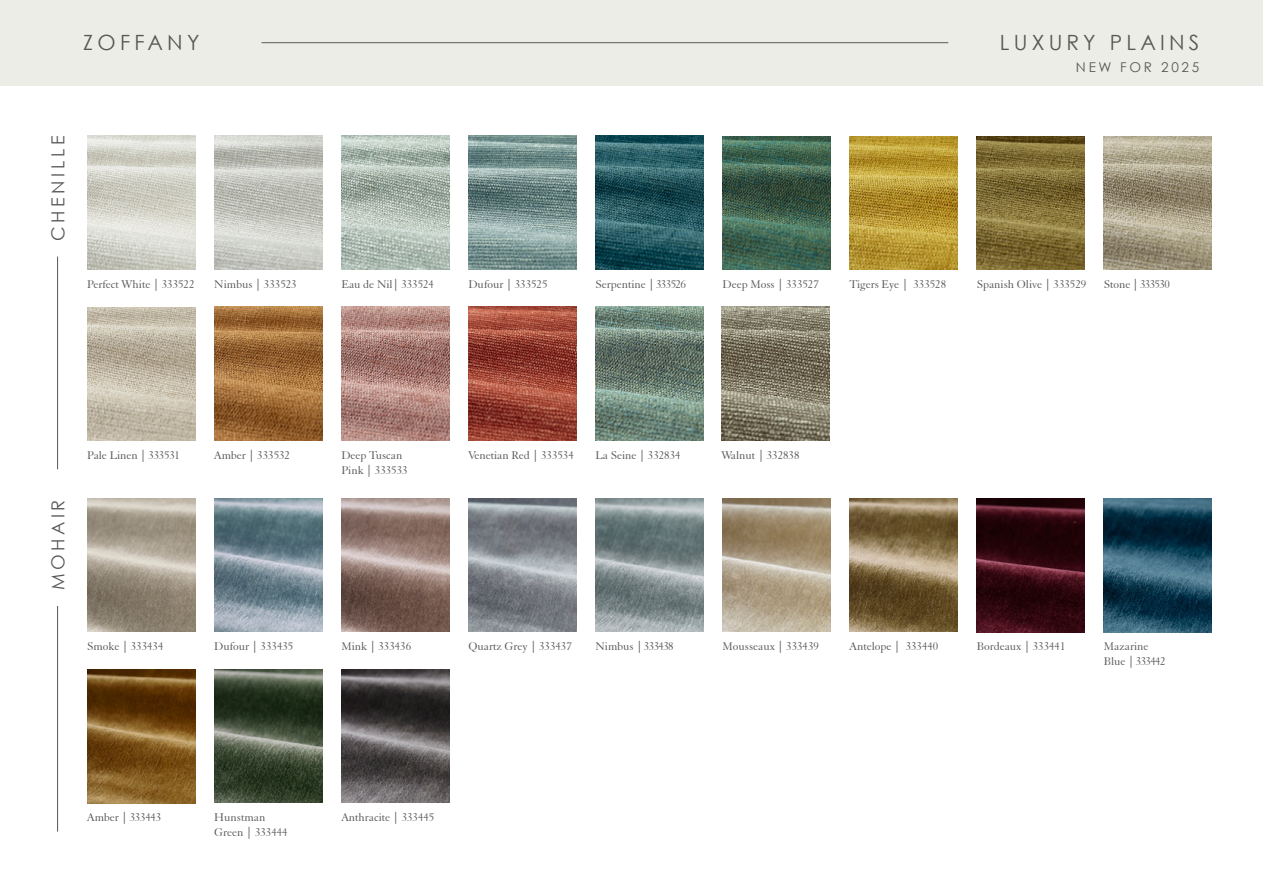
<style>
.page{position:relative;width:1263px;height:893px;background:#fff}
.page>*{position:absolute;margin:0;border:0;box-sizing:border-box;transform-origin:0 0}
.t1{font:21px "Century Gothic";letter-spacing:.2em;color:#575756}
.t2{font:18px "Century Gothic";letter-spacing:.2em;color:#575756}
.t3{font:13.5px "Century Gothic";letter-spacing:.2em;color:#575756}
.t4{font:12px/15px "Elegant Garamond BT";color:#575756}
.t5{font:12px "Elegant Garamond BT";letter-spacing:-.025em;color:#575756}
.t6{font:12px "Elegant Garamond BT";letter-spacing:-.05em;color:#575756}
.t7{font:12px "Elegant Garamond BT";letter-spacing:-.02em;color:#575756}
</style>
<div class="page">
<div style="left:1px;top:0;width:1262px;height:85px;background:#edede8"></div>
<hr style="left:261px;top:42px;width:687px;height:1px;background:#575756">
<hr style="left:57px;top:257px;width:1px;height:212px;background:#575756">
<hr style="left:57px;top:606px;width:1px;height:226px;background:#575756">
<img style="left:722px;top:136px;width:109px;height:134px">
<img style="left:722px;top:498px;width:109px;height:134px">
<img style="left:850px;top:136px;width:108px;height:134px">
<img style="left:850px;top:498px;width:108px;height:134px">
<img style="left:977px;top:136px;width:108px;height:134px">
<img style="left:977px;top:499px;width:108px;height:133px">
<img style="left:1104px;top:136px;width:108px;height:134px">
<img style="left:1104px;top:499px;width:108px;height:133px">
<img style="left:87px;top:308px;width:108px;height:133px">
<img style="left:87px;top:670px;width:108px;height:133px">
<img style="left:595px;top:136px;width:109px;height:133px">
<img style="left:595px;top:498px;width:109px;height:133px">
<img style="left:87px;top:136px;width:108px;height:133px">
<img style="left:87px;top:498px;width:108px;height:133px">
<img style="left:214px;top:136px;width:108px;height:133px">
<img style="left:214px;top:498px;width:108px;height:133px">
<img style="left:341px;top:136px;width:109px;height:133px">
<img style="left:341px;top:498px;width:109px;height:133px">
<img style="left:468px;top:136px;width:109px;height:133px">
<img style="left:468px;top:498px;width:109px;height:133px">
<img style="left:214px;top:307px;width:108px;height:134px">
<img style="left:214px;top:670px;width:108px;height:133px">
<img style="left:341px;top:307px;width:109px;height:134px">
<img style="left:341px;top:669px;width:109px;height:134px">
<img style="left:468px;top:307px;width:109px;height:134px">
<img style="left:595px;top:307px;width:109px;height:134px">
<img style="left:721px;top:307px;width:109px;height:134px">
<h1 class="t1" style="left:83px;top:30px;width:118px">ZOFFANY</h1>
<h1 class="t1" style="left:1000px;top:30px;width:201px">LUXURY PLAINS</h1>
<p class="t3" style="left:1076px;top:59px;width:125px">NEW FOR 2025</p>
<h2 class="t2" style="left:47px;top:241px;width:107px;rotate:-90deg">CHENILLE</h2>
<p class="t4" style="left:87px;top:276px;width:109px">Perfect White | 333522</p>
<p class="t4" style="left:214px;top:276px;width:84px">Nimbus | 333523</p>
<p class="t4" style="left:341px;top:276px;width:94px">Eau de Nil| 333524</p>
<p class="t4" style="left:468px;top:276px;width:81px">Dufour | 333525</p>
<p class="t4" style="left:595px;top:276px;width:92px">Serpentine | 333526</p>
<p class="t4" style="left:722px;top:276px;width:98px">Deep Moss | 333527</p>
<p class="t4" style="left:850px;top:276px;width:98px">Tigers Eye | 333528</p>
<p class="t4" style="left:977px;top:276px;width:111px">Spanish Olive | 333529</p>
<p class="t6" style="left:1104px;top:277px;width:67px">Stone | 333530</p>
<h2 class="t2" style="left:47px;top:590px;width:92px;rotate:-90deg">MOHAIR</h2>
<p class="t4" style="left:87px;top:447px;width:94px">Pale Linen | 333531</p>
<p class="t4" style="left:87px;top:638px;width:78px">Smoke | 333434</p>
<p class="t4" style="left:214px;top:447px;width:77px">Amber | 333532</p>
<p class="t4" style="left:214px;top:638px;width:81px">Dufour | 333435</p>
<p class="t4" style="left:341px;top:447px;width:63px">Deep Tuscan</p>
<p class="t4" style="left:595px;top:447px;width:87px">La Seine | 332834</p>
<p class="t4" style="left:721px;top:447px;width:79px">Walnut | 332838</p>
<p class="t4" style="left:341px;top:462px;width:68px">Pink | 333533</p>
<p class="t4" style="left:468px;top:447px;width:107px">Venetian Red | 333534</p>
<p class="t4" style="left:341px;top:638px;width:71px">Mink | 333436</p>
<p class="t4" style="left:468px;top:638px;width:105px">Quartz Grey | 333437</p>
<p class="t5" style="left:595px;top:639px;width:80px">Nimbus | 333438</p>
<p class="t4" style="left:722px;top:638px;width:98px">Mousseaux | 333439</p>
<p class="t4" style="left:850px;top:638px;width:90px">Antelope | 333440</p>
<p class="t4" style="left:977px;top:638px;width:90px">Bordeaux | 333441</p>
<p class="t4" style="left:1104px;top:638px;width:63px">Mazarine<br>Blue | 333442</p>
<p class="t7" style="left:87px;top:810px;width:76px">Amber | 333443</p>
<p class="t4" style="left:214px;top:810px;width:75px">Hunstman<br>Green | 333444</p>
<p class="t4" style="left:341px;top:810px;width:94px">Anthracite | 333445</p>
</div>
